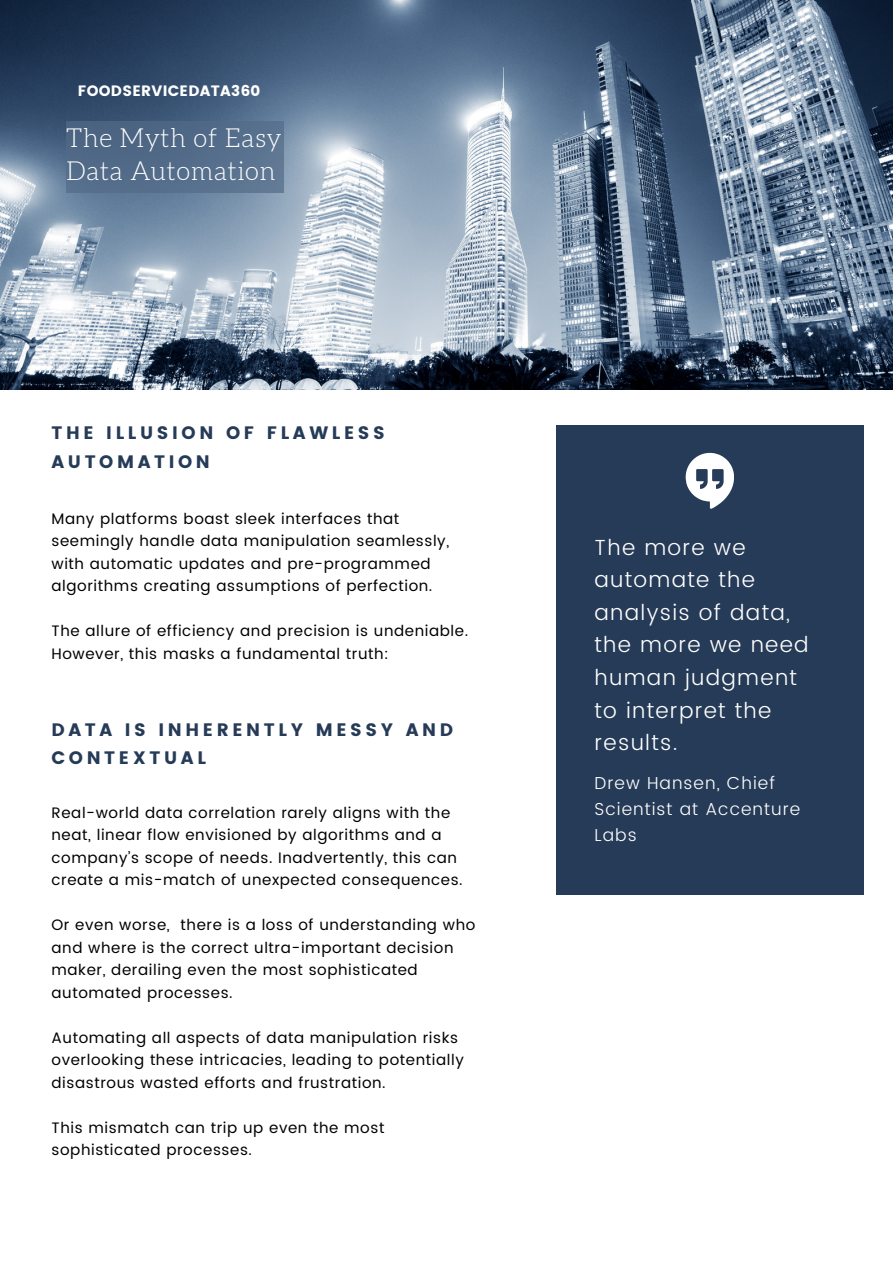
<style>
.page{position:relative;width:893px;height:1264px;background:#fff}
.page>*{position:absolute;margin:0;border:0;box-sizing:border-box;transform-origin:0 0}
.t1{font:300 25.8px/33.3px "Aleo";letter-spacing:.02em;color:#fff}
.t2{font:300 21.75px/32.7px "Poppins";letter-spacing:.06em;color:#fff}
.t3{font:18px/28.2px "Poppins";letter-spacing:.2em;color:#263b57}
.t4{font:300 17.25px/25.8px "Poppins";letter-spacing:.06em;color:#fff}
.t5{font:15.15px/22.5px "Poppins";letter-spacing:.04em;color:#000}
.t6{font:15px "Poppins";letter-spacing:.02em;color:#fff}
</style>
<div class="page">
<img style="left:0;top:0;width:892px;height:389px">
<div style="left:66px;top:121px;width:218px;height:72px;background:#536b88"></div>
<div style="left:556px;top:425px;width:307px;height:469px;background:#263b57"></div>
<svg style="left:685px;top:452px;width:48px;height:57px"></svg>
<p class="t6" style="left:78px;top:82px;width:184px">FOODSERVICEDATA360</p>
<h3 class="t1" style="left:66px;top:122px;width:217px">The Myth of Easy<br>Data Automation</h3>
<p class="t3" style="left:51px;top:419px;width:335px">THE ILLUSION OF FLAWLESS<br>AUTOMATION</p>
<p class="t5" style="left:51px;top:507px;width:399px">Many platforms boast sleek interfaces that seemingly handle data manipulation seamlessly, with automatic updates and pre-programmed algorithms creating assumptions of perfection.</p>
<h3 class="t5" style="left:51px;top:619px;width:418px">The allure of efficiency and precision is undeniable.<br>However, this masks a fundamental truth:</h3>
<p class="t3" style="left:51px;top:715px;width:403px">DATA IS INHERENTLY MESSY AND<br>CONTEXTUAL</p>
<p class="t5" style="left:51px;top:801px;width:412px">Real-world data correlation rarely aligns with the neat, linear flow envisioned by algorithms and a company’s scope of needs. Inadvertently, this can create a mis-match of unexpected consequences.</p>
<p class="t5" style="left:51px;top:913px;width:425px">Or even worse, there is a loss of understanding who and where is the correct ultra-important decision maker, derailing even the most sophisticated automated processes.</p>
<p class="t5" style="left:51px;top:1026px;width:414px">Automating all aspects of data manipulation risks overlooking these intricacies, leading to potentially disastrous wasted efforts and frustration.</p>
<p class="t5" style="left:51px;top:1116px;width:334px">This mismatch can trip up even the most sophisticated processes.</p>
<p class="t2" style="left:594px;top:530px;width:216px">The more we automate the analysis of data, the more we need human judgment to interpret the results.</p>
<h2 class="t4" style="left:594px;top:770px;width:207px">Drew Hansen, Chief<br>Scientist at Accenture<br>Labs</h2>
<p class="t2" style="left:584px;top:776px;width:163px">opportunities.</p>
</div>
